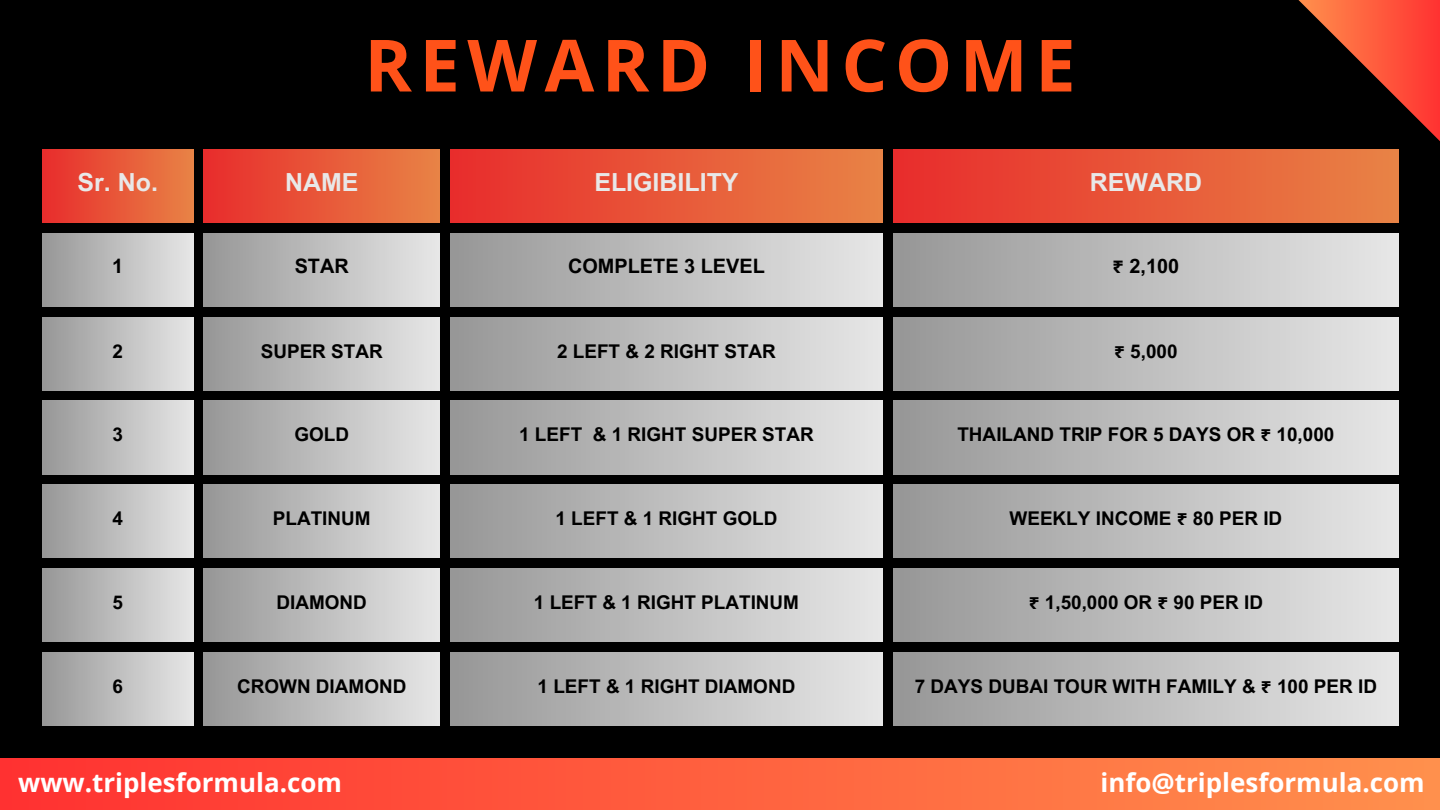
<style>
.page{position:relative;width:1440px;height:810px;background:#000}
.page>*{position:absolute;margin:0;border:0;box-sizing:border-box;transform-origin:0 0}
.t1{font:700 72.1px "Open Sans";letter-spacing:.105em;color:#ff5219}
.t2{font:700 25.9px "Open Sans";color:#fff}
.t3{font:700 24.9px "Arial MT Pro";color:#fff}
.t4{font:700 19.9px "Arial MT Pro";color:#000}
.t5{font:700 18.9px "Arial MT Pro";color:#000}
.s1{font-family:"Noto Sans Gurmukhi"}
</style>
<div class="page">
<svg style="left:1299px;top:0;width:141px;height:141px"></svg>
<div style="left:42px;top:150px;width:151px;height:73px;background:linear-gradient(to right,#e82c2c,#e88245)"></div>
<div style="left:204px;top:150px;width:236px;height:73px;background:linear-gradient(to right,#e82c2c,#e88245)"></div>
<div style="left:450px;top:150px;width:433px;height:73px;background:linear-gradient(to right,#e82c2c,#e88345)"></div>
<div style="left:893px;top:150px;width:505px;height:73px;background:linear-gradient(to right,#e82c2c,#e88345)"></div>
<div style="left:42px;top:233px;width:151px;height:74px;background:linear-gradient(to right,#969696,#e6e6e6)"></div>
<div style="left:204px;top:233px;width:236px;height:74px;background:linear-gradient(to right,#969696,#e6e6e6)"></div>
<div style="left:450px;top:233px;width:433px;height:74px;background:linear-gradient(to right,#969696,#e7e7e7)"></div>
<div style="left:893px;top:233px;width:505px;height:74px;background:linear-gradient(to right,#969696,#e7e7e7)"></div>
<div style="left:42px;top:317px;width:151px;height:73px;background:linear-gradient(to right,#969696,#e6e6e6)"></div>
<div style="left:204px;top:317px;width:236px;height:73px;background:linear-gradient(to right,#969696,#e6e6e6)"></div>
<div style="left:450px;top:317px;width:433px;height:73px;background:linear-gradient(to right,#969696,#e7e7e7)"></div>
<div style="left:893px;top:317px;width:505px;height:73px;background:linear-gradient(to right,#969696,#e7e7e7)"></div>
<div style="left:42px;top:401px;width:151px;height:73px;background:linear-gradient(to right,#969696,#e6e6e6)"></div>
<div style="left:204px;top:401px;width:236px;height:73px;background:linear-gradient(to right,#969696,#e6e6e6)"></div>
<div style="left:450px;top:401px;width:433px;height:73px;background:linear-gradient(to right,#969696,#e7e7e7)"></div>
<div style="left:893px;top:401px;width:505px;height:73px;background:linear-gradient(to right,#969696,#e7e7e7)"></div>
<div style="left:42px;top:485px;width:151px;height:73px;background:linear-gradient(to right,#969696,#e6e6e6)"></div>
<div style="left:204px;top:485px;width:236px;height:73px;background:linear-gradient(to right,#969696,#e6e6e6)"></div>
<div style="left:450px;top:485px;width:433px;height:73px;background:linear-gradient(to right,#969696,#e7e7e7)"></div>
<div style="left:893px;top:485px;width:505px;height:73px;background:linear-gradient(to right,#969696,#e7e7e7)"></div>
<div style="left:42px;top:568px;width:151px;height:74px;background:linear-gradient(to right,#969696,#e6e6e6)"></div>
<div style="left:204px;top:568px;width:236px;height:74px;background:linear-gradient(to right,#969696,#e6e6e6)"></div>
<div style="left:450px;top:568px;width:433px;height:74px;background:linear-gradient(to right,#969696,#e7e7e7)"></div>
<div style="left:893px;top:568px;width:505px;height:74px;background:linear-gradient(to right,#969696,#e7e7e7)"></div>
<div style="left:42px;top:652px;width:151px;height:73px;background:linear-gradient(to right,#969696,#e6e6e6)"></div>
<div style="left:204px;top:652px;width:236px;height:73px;background:linear-gradient(to right,#969696,#e6e6e6)"></div>
<div style="left:450px;top:652px;width:433px;height:73px;background:linear-gradient(to right,#969696,#e7e7e7)"></div>
<div style="left:893px;top:652px;width:505px;height:73px;background:linear-gradient(to right,#969696,#e7e7e7)"></div>
<div style="left:1px;top:758px;width:1439px;height:52px;background:linear-gradient(to right,#ff3131,#ff904d)"></div>
<h1 class="t1" style="left:364px;top:14px;width:713px">REWARD INCOME</h1>
<h3 class="t3" style="left:78px;top:173px;width:82px">Sr. No.</h3>
<h3 class="t3" style="left:285px;top:173px;width:75px">NAME</h3>
<h3 class="t3" style="left:594px;top:173px;width:146px">ELIGIBILITY</h3>
<h3 class="t3" style="left:1090px;top:173px;width:114px">REWARD</h3>
<p class="t4" style="left:112px;top:259px;width:13px">1</p>
<p class="t4" style="left:295px;top:259px;width:56px">STAR</p>
<p class="t4" style="left:568px;top:259px;width:198px">COMPLETE 3 LEVEL</p>
<p class="t4" style="left:1113px;top:259px;width:68px"><span class="s1">₹</span> 2,100</p>
<p class="t5" style="left:112px;top:344px;width:12px">2</p>
<p class="t5" style="left:261px;top:344px;width:124px">SUPER STAR</p>
<p class="t5" style="left:557px;top:344px;width:220px">2 LEFT &amp; 2 RIGHT STAR</p>
<p class="t5" style="left:1114px;top:344px;width:65px"><span class="s1">₹</span> 5,000</p>
<p class="t5" style="left:112px;top:428px;width:12px">3</p>
<p class="t5" style="left:294px;top:428px;width:56px">GOLD</p>
<p class="t5" style="left:519px;top:428px;width:296px">1 LEFT &amp; 1 RIGHT SUPER STAR</p>
<p class="t5" style="left:957px;top:428px;width:378px">THAILAND TRIP FOR 5 DAYS OR <span class="s1">₹</span> 10,000</p>
<p class="t5" style="left:112px;top:511px;width:12px">4</p>
<p class="t5" style="left:273px;top:511px;width:99px">PLATINUM</p>
<p class="t5" style="left:556px;top:511px;width:224px">1 LEFT &amp; 1 RIGHT GOLD</p>
<p class="t5" style="left:1010px;top:511px;width:274px">WEEKLY INCOME <span class="s1">₹</span> 80 PER ID</p>
<p class="t5" style="left:112px;top:595px;width:12px">5</p>
<p class="t5" style="left:277px;top:595px;width:92px">DIAMOND</p>
<p class="t5" style="left:534px;top:595px;width:267px">1 LEFT &amp; 1 RIGHT PLATINUM</p>
<p class="t5" style="left:1029px;top:595px;width:236px"><span class="s1">₹</span> 1,50,000 OR <span class="s1">₹</span> 90 PER ID</p>
<p class="t5" style="left:112px;top:679px;width:12px">6</p>
<p class="t5" style="left:237px;top:679px;width:171px">CROWN DIAMOND</p>
<p class="t5" style="left:538px;top:679px;width:259px">1 LEFT &amp; 1 RIGHT DIAMOND</p>
<p class="t5" style="left:915px;top:679px;width:464px">7 DAYS DUBAI TOUR WITH FAMILY &amp; <span class="s1">₹</span> 100 PER ID</p>
<h2 class="t2" style="left:18px;top:765px;width:325px">www.triplesformula.com</h2>
<h2 class="t2" style="left:1100px;top:765px;width:326px">info@triplesformula.com</h2>
</div>
